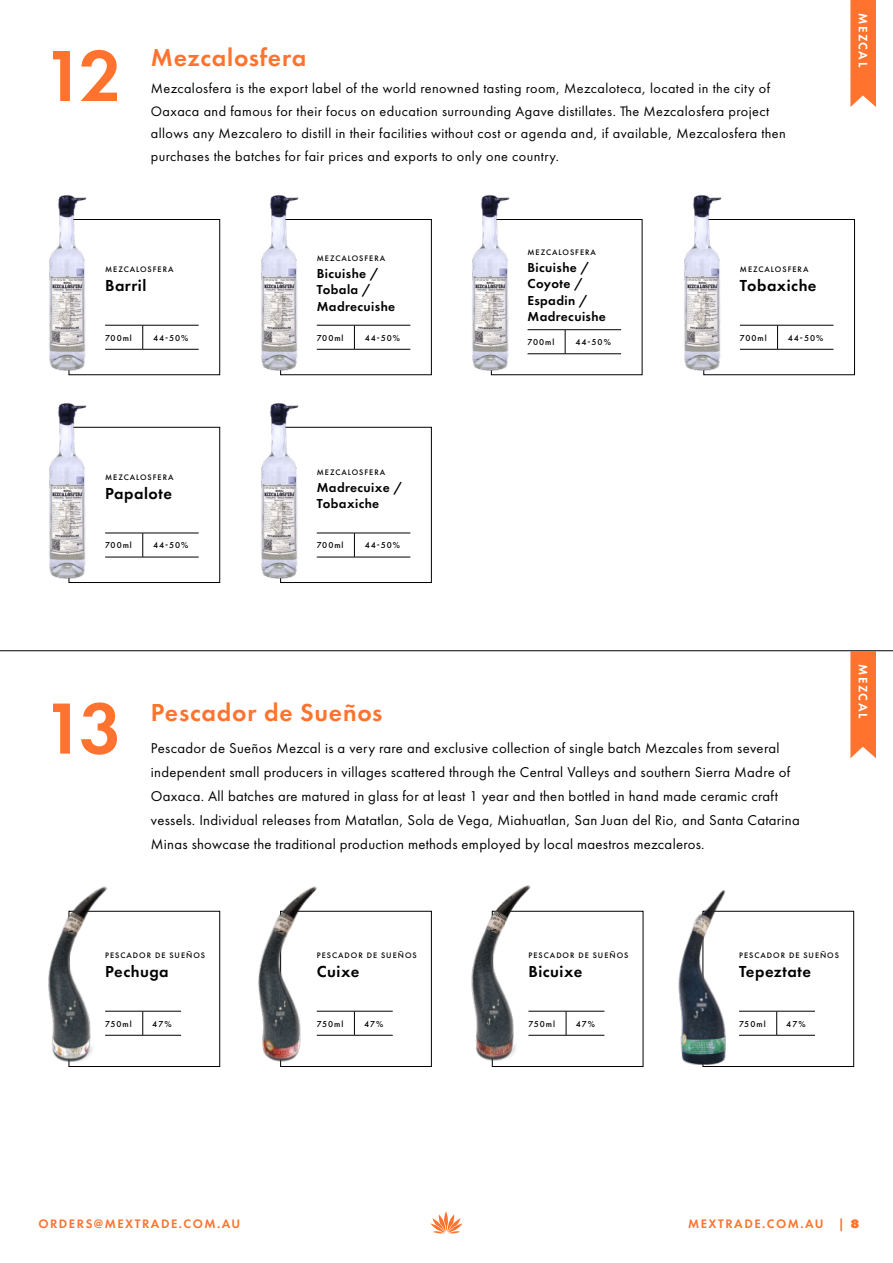
<style>
.page{position:relative;width:893px;height:1263px;background:#fff}
.page>*{position:absolute;margin:0;border:0;box-sizing:border-box;transform-origin:0 0}
.t1{font:600 75px "Futura PT";color:#ff732e}
.t2{font:600 25.5px "Futura PT";letter-spacing:.03em;color:#ff732e}
.t3{font:600 16.5px "Futura PT";letter-spacing:.03em;color:#000}
.t4{font:14.7px/24px "Futura PT";letter-spacing:.02em;color:#000}
.t5{font:14.25px/22.5px "Futura PT";letter-spacing:.03em;color:#000}
.t6{font:600 13.5px/16.5px "Futura PT";letter-spacing:.03em;color:#000}
.t7{font:600 12.75px "Futura PT";letter-spacing:.12em;color:#ff732e}
.t8{font:600 12.75px "Futura PT";letter-spacing:.12em;color:#fff}
.t9{font:500 9px "Futura PT";letter-spacing:.11em;color:#000}
.t10{font:500 8.25px "Futura PT";letter-spacing:.12em;color:#000}
.s1{font-weight:800}
</style>
<div class="page">
<div style="left:69px;top:219px;width:151px;height:156px;border:1px solid #000"></div>
<div style="left:69px;top:427px;width:151px;height:156px;border:1px solid #000"></div>
<div style="left:704px;top:219px;width:151px;height:156px;border:1px solid #000"></div>
<img style="left:49px;top:195px;width:45px;height:178px">
<img style="left:49px;top:403px;width:45px;height:178px">
<img style="left:684px;top:195px;width:45px;height:178px">
<div style="left:280px;top:219px;width:152px;height:156px;border:1px solid #000"></div>
<div style="left:280px;top:427px;width:152px;height:156px;border:1px solid #000"></div>
<img style="left:261px;top:195px;width:45px;height:178px">
<img style="left:261px;top:403px;width:45px;height:178px">
<svg style="left:850px;top:0;width:26px;height:107px;background:#ff7c3c"></svg>
<hr style="left:105px;top:325px;width:38px;height:1px;background:#000">
<hr style="left:143px;top:325px;width:56px;height:1px;background:#000">
<hr style="left:105px;top:349px;width:38px;height:1px;background:#000">
<hr style="left:143px;top:349px;width:56px;height:1px;background:#000">
<svg style="left:142px;top:325px;width:1px;height:24px"></svg>
<hr style="left:105px;top:533px;width:38px;height:1px;background:#000">
<hr style="left:143px;top:533px;width:56px;height:1px;background:#000">
<hr style="left:105px;top:557px;width:38px;height:1px;background:#000">
<hr style="left:143px;top:557px;width:56px;height:1px;background:#000">
<svg style="left:142px;top:533px;width:1px;height:24px"></svg>
<hr style="left:740px;top:325px;width:38px;height:1px;background:#000">
<hr style="left:778px;top:325px;width:55px;height:1px;background:#000">
<hr style="left:740px;top:349px;width:38px;height:1px;background:#000">
<hr style="left:778px;top:349px;width:55px;height:1px;background:#000">
<svg style="left:777px;top:325px;width:1px;height:24px"></svg>
<hr style="left:317px;top:325px;width:37px;height:1px;background:#000">
<hr style="left:354px;top:325px;width:56px;height:1px;background:#000">
<hr style="left:317px;top:349px;width:37px;height:1px;background:#000">
<hr style="left:354px;top:349px;width:56px;height:1px;background:#000">
<svg style="left:354px;top:325px;width:1px;height:24px"></svg>
<hr style="left:317px;top:533px;width:37px;height:1px;background:#000">
<hr style="left:354px;top:533px;width:56px;height:1px;background:#000">
<hr style="left:317px;top:557px;width:37px;height:1px;background:#000">
<hr style="left:354px;top:557px;width:56px;height:1px;background:#000">
<svg style="left:354px;top:533px;width:1px;height:24px"></svg>
<img style="left:472px;top:195px;width:45px;height:178px">
<hr style="left:527px;top:329px;width:38px;height:1px;background:#000">
<hr style="left:565px;top:329px;width:56px;height:1px;background:#000">
<hr style="left:527px;top:353px;width:38px;height:1px;background:#000">
<hr style="left:565px;top:353px;width:56px;height:1px;background:#000">
<svg style="left:565px;top:330px;width:1px;height:24px"></svg>
<svg style="left:430px;top:1211px;width:32px;height:23px"></svg>
<hr style="left:0;top:650px;width:893px;height:1px;background:#000">
<div style="left:69px;top:911px;width:151px;height:156px;border:1px solid #000"></div>
<img style="left:48px;top:886px;width:68px;height:179px">
<hr style="left:105px;top:1011px;width:38px;height:1px;background:#000">
<hr style="left:143px;top:1011px;width:38px;height:1px;background:#000">
<hr style="left:105px;top:1035px;width:38px;height:1px;background:#000">
<hr style="left:143px;top:1035px;width:38px;height:1px;background:#000">
<svg style="left:142px;top:1011px;width:1px;height:24px"></svg>
<div style="left:280px;top:911px;width:152px;height:156px;border:1px solid #000"></div>
<img style="left:258px;top:886px;width:71px;height:179px">
<hr style="left:317px;top:1011px;width:37px;height:1px;background:#000">
<hr style="left:354px;top:1011px;width:39px;height:1px;background:#000">
<hr style="left:317px;top:1035px;width:37px;height:1px;background:#000">
<hr style="left:354px;top:1035px;width:39px;height:1px;background:#000">
<svg style="left:354px;top:1011px;width:1px;height:24px"></svg>
<div style="left:492px;top:911px;width:151px;height:156px;border:1px solid #000"></div>
<img style="left:471px;top:885px;width:78px;height:180px">
<hr style="left:528px;top:1011px;width:38px;height:1px;background:#000">
<hr style="left:566px;top:1011px;width:38px;height:1px;background:#000">
<hr style="left:528px;top:1035px;width:38px;height:1px;background:#000">
<hr style="left:566px;top:1035px;width:38px;height:1px;background:#000">
<svg style="left:566px;top:1011px;width:1px;height:24px"></svg>
<div style="left:703px;top:911px;width:151px;height:156px;border:1px solid #000"></div>
<img style="left:678px;top:890px;width:81px;height:175px">
<hr style="left:739px;top:1011px;width:38px;height:1px;background:#000">
<hr style="left:777px;top:1011px;width:38px;height:1px;background:#000">
<hr style="left:739px;top:1035px;width:38px;height:1px;background:#000">
<hr style="left:777px;top:1035px;width:38px;height:1px;background:#000">
<svg style="left:776px;top:1011px;width:1px;height:24px"></svg>
<svg style="left:850px;top:651px;width:26px;height:107px;background:#fe7c3c"></svg>
<p class="t1" style="left:43px;top:29px;width:80px">12</p>
<p class="t2" style="left:151px;top:42px;width:157px">Mezcalosfera</p>
<p class="t5" style="left:151px;top:77px;width:637px">Mezcalosfera is the export label of the world renowned tasting room, Mezcaloteca, located in the city of Oaxaca and famous for their focus on education surrounding Agave distillates. The Mezcalosfera project allows any Mezcalero to distill in their facilities without cost or agenda and, if available, Mezcalosfera then purchases the batches for fair prices and exports to only one country.</p>
<p class="t10" style="left:105px;top:264px;width:70px">MEZCALOSFERA</p>
<p class="t3" style="left:105px;top:275px;width:43px">Barril</p>
<p class="t9" style="left:105px;top:332px;width:28px">700ml</p>
<p class="t9" style="left:153px;top:332px;width:37px">44-50%</p>
<p class="t10" style="left:528px;top:247px;width:70px">MEZCALOSFERA</p>
<p class="t6" style="left:527px;top:259px;width:80px">Bicuishe /<br>Coyote /<br>Espadin /<br>Madrecuishe</p>
<p class="t9" style="left:527px;top:337px;width:28px">700ml</p>
<p class="t9" style="left:575px;top:337px;width:37px">44-50%</p>
<p class="t10" style="left:317px;top:254px;width:70px">MEZCALOSFERA</p>
<p class="t6" style="left:317px;top:265px;width:80px">Bicuishe /<br>Tobala /<br>Madrecuishe</p>
<p class="t10" style="left:740px;top:264px;width:70px">MEZCALOSFERA</p>
<p class="t3" style="left:740px;top:275px;width:78px">Tobaxiche</p>
<p class="t9" style="left:317px;top:332px;width:28px">700ml</p>
<p class="t9" style="left:365px;top:332px;width:37px">44-50%</p>
<p class="t9" style="left:740px;top:332px;width:28px">700ml</p>
<p class="t9" style="left:788px;top:332px;width:37px">44-50%</p>
<p class="t8" style="left:871px;top:13px;width:55px;rotate:90deg">MEZCAL</p>
<p class="t10" style="left:105px;top:472px;width:70px">MEZCALOSFERA</p>
<p class="t3" style="left:105px;top:483px;width:68px">Papalote</p>
<p class="t9" style="left:105px;top:540px;width:28px">700ml</p>
<p class="t9" style="left:153px;top:540px;width:37px">44-50%</p>
<p class="t10" style="left:317px;top:467px;width:70px">MEZCALOSFERA</p>
<p class="t6" style="left:317px;top:479px;width:87px">Madrecuixe /<br>Tobaxiche</p>
<p class="t9" style="left:317px;top:540px;width:28px">700ml</p>
<p class="t9" style="left:365px;top:540px;width:37px">44-50%</p>
<p class="t1" style="left:43px;top:681px;width:80px">13</p>
<p class="t2" style="left:151px;top:696px;width:233px">Pescador de Sueños</p>
<p class="t4" style="left:151px;top:736px;width:650px">Pescador de Sueños Mezcal is a very rare and exclusive collection of single batch Mezcales from several independent small producers in villages scattered through the Central Valleys and southern Sierra Madre of Oaxaca. All batches are matured in glass for at least 1 year and then bottled in hand made ceramic craft vessels. Individual releases from Matatlan, Sola de Vega, Miahuatlan, San Juan del Rio, and Santa Catarina Minas showcase the traditional production methods employed by local maestros mezcaleros.</p>
<p class="t8" style="left:871px;top:664px;width:55px;rotate:90deg">MEZCAL</p>
<p class="t10" style="left:105px;top:950px;width:101px">PESCADOR DE SUEÑOS</p>
<p class="t3" style="left:105px;top:961px;width:65px">Pechuga</p>
<p class="t9" style="left:105px;top:1018px;width:28px">750ml</p>
<p class="t9" style="left:152px;top:1018px;width:21px">47%</p>
<p class="t10" style="left:317px;top:950px;width:101px">PESCADOR DE SUEÑOS</p>
<p class="t3" style="left:317px;top:961px;width:44px">Cuixe</p>
<p class="t9" style="left:317px;top:1018px;width:28px">750ml</p>
<p class="t9" style="left:364px;top:1018px;width:21px">47%</p>
<p class="t10" style="left:528px;top:950px;width:101px">PESCADOR DE SUEÑOS</p>
<p class="t3" style="left:528px;top:961px;width:55px">Bicuixe</p>
<p class="t9" style="left:528px;top:1018px;width:28px">750ml</p>
<p class="t9" style="left:576px;top:1018px;width:21px">47%</p>
<p class="t10" style="left:739px;top:950px;width:101px">PESCADOR DE SUEÑOS</p>
<p class="t3" style="left:739px;top:961px;width:74px">Tepeztate</p>
<p class="t9" style="left:739px;top:1018px;width:28px">750ml</p>
<p class="t9" style="left:786px;top:1018px;width:21px">47%</p>
<p class="t7" style="left:38px;top:1216px;width:204px">ORDERS@MEXTRADE.COM.AU</p>
<p class="t7" style="left:688px;top:1216px;width:173px">MEXTRADE.COM.AU | <span class="s1">8</span></p>
</div>
